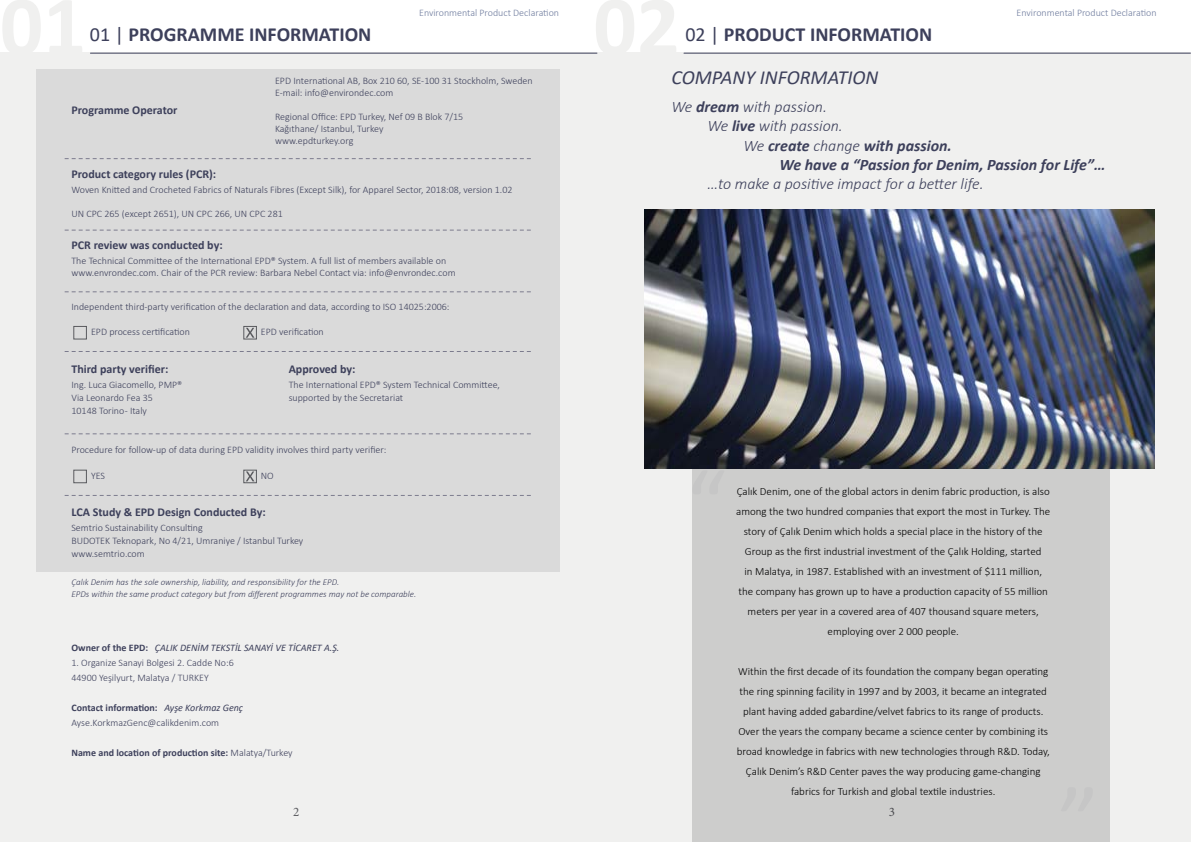
<style>
.page{position:relative;width:1191px;height:842px;background:#fff}
.page>*{position:absolute;margin:0;border:0;box-sizing:border-box;transform-origin:0 0}
.t1{font:700 20px/42.7px "Calibri";color:#3d405b}
.t2{font:italic 300 16px "Calibri";color:#3d405b}
.t3{font:italic 700 16px "Calibri";color:#3d405b}
.t4{font:13px "Minion Pro";color:#5a5b5f}
.t5{font:700 12px "Calibri";color:#3d405b}
.t6{font:300 11px/20px "Calibri";color:#000;text-align:center}
.t7{font:300 10px/13px "Calibri";color:#3d405b}
.t8{font:300 10px "Calibri";color:#6f7c9e}
.t9{font:italic 10px "Calibri";color:#3d405b}
.t10{font:700 10px "Calibri";color:#3d405b}
.t11{font:italic 300 9px/12px "Calibri";color:#3d405b}
.s1{font-weight:400}
.s2{font-weight:400;font-style:italic}
.s3{font-weight:700}
.s4{font-weight:300}
.s5{font-weight:700;font-style:normal}
</style>
<div class="page">
<div style="left:595px;top:53px;width:596px;height:789px;background:#f0f0ef"></div>
<div style="left:0;top:53px;width:595px;height:789px;background:#f0f0ef"></div>
<hr style="left:90px;top:53px;width:507px;height:1px;background:#3d405b">
<div style="left:36px;top:69px;width:523px;height:503px;background:#dadada"></div>
<svg style="left:65px;top:158px;width:466px;height:1px"></svg>
<svg style="left:65px;top:230px;width:466px;height:1px"></svg>
<svg style="left:65px;top:291px;width:466px;height:1px"></svg>
<svg style="left:65px;top:351px;width:466px;height:1px"></svg>
<svg style="left:65px;top:433px;width:466px;height:1px"></svg>
<svg style="left:65px;top:495px;width:466px;height:1px"></svg>
<div style="left:73px;top:326px;width:14px;height:14px;border:1px solid #5a5b5f"></div>
<div style="left:73px;top:470px;width:14px;height:13px;border:1px solid #5a5b5f"></div>
<div style="left:243px;top:326px;width:14px;height:14px;border:1px solid #5a5b5f"></div>
<div style="left:243px;top:470px;width:14px;height:13px;border:1px solid #5a5b5f"></div>
<svg style="left:246px;top:328px;width:8px;height:10px"></svg>
<svg style="left:246px;top:471px;width:8px;height:10px"></svg>
<hr style="left:684px;top:53px;width:506px;height:1px;background:#3d405b">
<div style="left:692px;top:452px;width:417px;height:390px;background:#cdcdcc"></div>
<img style="left:644px;top:210px;width:511px;height:258px">
<p class="t8" style="left:419px;top:7px;width:141px">Environmental Product Declaration</p>
<p class="t8" style="left:1016px;top:7px;width:141px">Environmental Product Declaration</p>
<h1 class="t1" style="left:90px;top:13px;width:283px"><span class="s1">01 |</span> PROGRAMME INFORMATION</h1>
<p class="t7" style="left:275px;top:75px;width:259px;line-height:12px">EPD International AB, Box 210 60, SE-100 31 Stockholm, Sweden<br>E-mail: info@environdec.com</p>
<p class="t7" style="left:275px;top:111px;width:190px;line-height:12px">Regional Office: EPD Turkey, Nef 09 B Blok 7/15<br>Kağıthane/ Istanbul, Turkey www.epdturkey.org</p>
<p class="t5" style="left:71px;top:166px;width:146px">Product category rules (PCR):</p>
<p class="t7" style="left:71px;top:183px;width:442px">Woven Knitted and Crocheted Fabrics of Naturals Fibres (Except Silk), for Apparel Sector, 2018:08, version 1.02</p>
<p class="t7" style="left:71px;top:207px;width:213px">UN CPC 265 (except 2651), UN CPC 266, UN CPC 281</p>
<p class="t5" style="left:71px;top:237px;width:153px">PCR review was conducted by:</p>
<p class="t7" style="left:71px;top:255px;width:385px;line-height:12px">The Technical Committee of the International EPD® System. A full list of members available on www.envrondec.com. Chair of the PCR review: Barbara Nebel Contact via: info@envrondec.com</p>
<p class="t7" style="left:71px;top:300px;width:379px">Independent third-party verification of the declaration and data, according to ISO 14025:2006:</p>
<h1 class="t1" style="left:671px;top:13px;width:262px;text-indent:14px"><span class="s1">02 |</span> PRODUCT INFORMATION<br><span class="s2">COMPANY INFORMATION</span></h1>
<p class="t5" style="left:71px;top:102px;width:108px">Programme Operator</p>
<h2 class="t2" style="left:671px;top:97px;width:157px">We <span class="s3">dream</span> with passion.</h2>
<h2 class="t2" style="left:707px;top:116px;width:137px">We <span class="s3">live</span> with passion.</h2>
<h2 class="t3" style="left:743px;top:134px;width:210px"><span class="s4">We</span> create <span class="s4">change</span> with passion.</h2>
<h2 class="t3" style="left:779px;top:153px;width:327px">We have a “Passion for Denim, Passion for Life”…</h2>
<h2 class="t2" style="left:707px;top:174px;width:278px">…to make a positive impact for a better life.</h2>
<p class="t7" style="left:91px;top:325px;width:100px">EPD process certification</p>
<p class="t5" style="left:71px;top:360px;width:98px">Third party verifier:</p>
<p class="t7" style="left:71px;top:378px;width:112px">Ing. Luca Giacomello, PMP®<br>Via Leonardo Fea 35<br>10148 Torino - Italy</p>
<p class="t7" style="left:261px;top:325px;width:64px">EPD verification</p>
<p class="t5" style="left:289px;top:360px;width:68px">Approved by:</p>
<p class="t7" style="left:289px;top:378px;width:213px">The International EPD® System Technical Committee, supported by the Secretariat</p>
<p class="t7" style="left:71px;top:443px;width:316px">Procedure for follow-up of data during EPD validity involves third party verifier:</p>
<p class="t7" style="left:91px;top:469px;width:16px">YES</p>
<p class="t7" style="left:261px;top:469px;width:14px">NO</p>
<p class="t5" style="left:71px;top:504px;width:196px">LCA Study &amp; EPD Design Conducted By:</p>
<p class="t7" style="left:71px;top:521px;width:233px">Semtrio Sustainability Consulting<br>BUDOTEK Teknopark, No 4/21, Umraniye / Istanbul Turkey www.semtrio.com</p>
<p class="t11" style="left:71px;top:576px;width:346px">Çalık Denim has the sole ownership, liability, and responsibility for the EPD.<br>EPDs within the same product category but from different programmes may not be comparable.</p>
<p class="t9" style="left:71px;top:641px;width:269px"><span class="s5">Owner of the EPD:</span> ÇALIK DENİM TEKSTİL SANAYİ VE TİCARET A.Ş.</p>
<p class="t7" style="left:71px;top:655px;width:164px;line-height:15px">1. Organize Sanayi Bolgesi 2. Cadde No:6<br>44900 Yeşilyurt, Malatya / TURKEY</p>
<p class="t7" style="left:71px;top:700px;width:173px;line-height:15px"><span class="s3">Contact information:</span> <span class="s2">Ayşe Korkmaz Genç<br></span>Ayse.KorkmazGenc@calikdenim.com</p>
<p class="t10" style="left:71px;top:746px;width:223px">Name and location of production site: <span class="s4">Malatya/Turkey</span></p>
<p class="t6" style="left:736px;top:481px;width:315px">Çalık Denim, one of the global actors in denim fabric production, is also among the two hundred companies that export the most in Turkey. The story of Çalık Denim which holds a special place in the history of the Group as the first industrial investment of the Çalık Holding, started<br>in Malatya, in 1987. Established with an investment of $111 million, the company has grown up to have a production capacity of 55 million meters per year in a covered area of 407 thousand square meters, employing over 2 000 people.</p>
<p class="t6" style="left:736px;top:661px;width:314px">Within the first decade of its foundation the company began operating the ring spinning facility in 1997 and by 2003, it became an integrated plant having added gabardine/velvet fabrics to its range of products.<br>Over the years the company became a science center by combining its broad knowledge in fabrics with new technologies through R&amp;D. Today, Çalık Denim’s R&amp;D Center paves the way producing game-changing fabrics for Turkish and global textile industries.</p>
<h3 class="t4" style="left:293px;top:803px;width:8px">2</h3>
<h3 class="t4" style="left:888px;top:803px;width:8px">3</h3>
</div>
